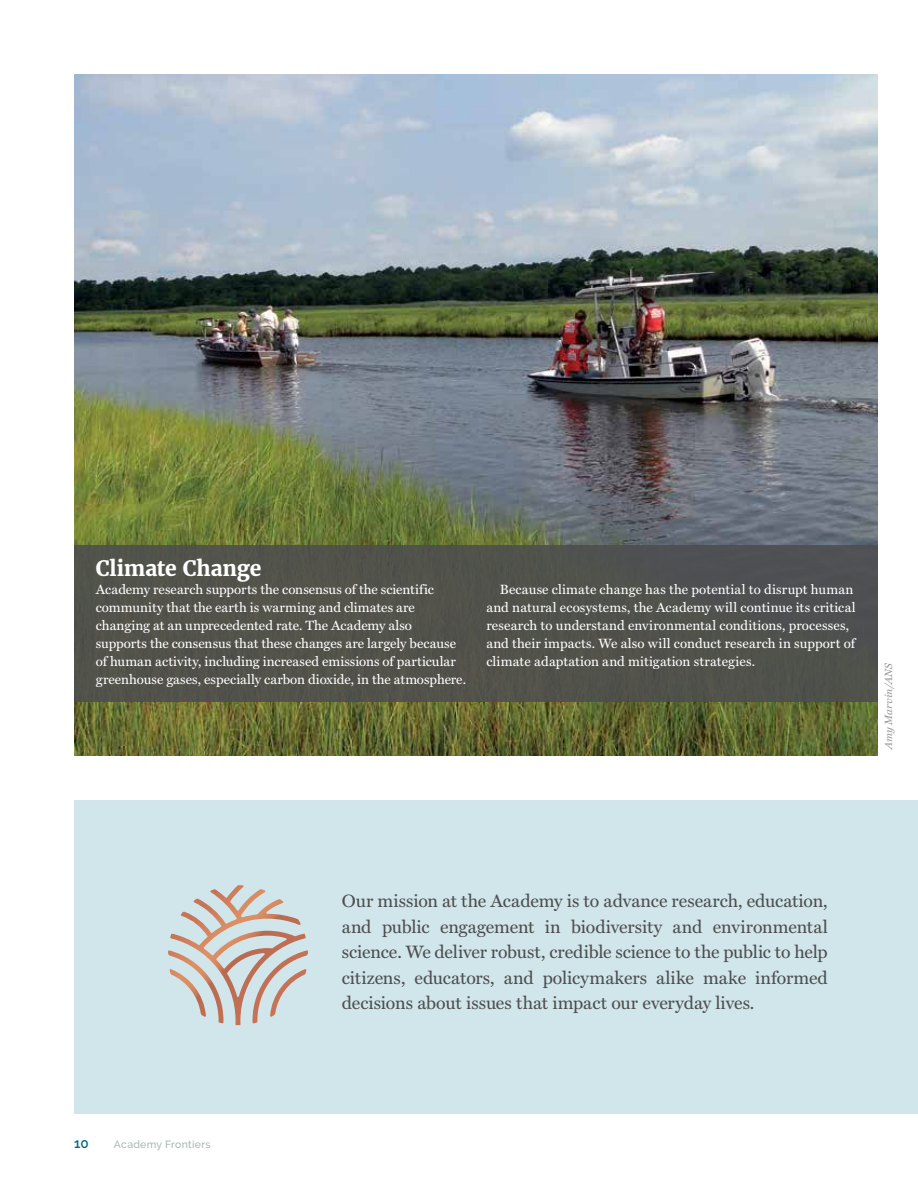
<style>
.page{position:relative;width:918px;height:1188px;background:#fff}
.page>*{position:absolute;margin:0;border:0;box-sizing:border-box;transform-origin:0 0}
.t1{font:700 21px "Merriweather";letter-spacing:-.005em;color:#fff}
.t2{font:18px/25.5px "Miller Text Roman";letter-spacing:-.005em;color:#4d4d4f;text-align:justify}
.t3{font:13.5px/18px "Miller Text Roman";letter-spacing:.005em;color:#fff}
.t4{font:600 13.5px "Raleway";color:#006d85}
.t5{font:500 10.5px "Raleway";letter-spacing:.025em;color:#a7b9b0}
.t6{font:italic 10.5px "Miller Text";letter-spacing:.015em;color:#919396}
</style>
<div class="page">
<div style="left:74px;top:801px;width:844px;height:313px;background:#d1e6ea"></div>
<img style="left:74px;top:74px;width:804px;height:682px">
<div style="left:74px;top:545px;width:804px;height:157px;background:#4d4d4f"></div>
<svg style="left:168px;top:885px;width:140px;height:140px"></svg>
<h1 class="t1" style="left:96px;top:555px;width:167px">Climate Change</h1>
<p class="t3" style="left:96px;top:580px;width:372px">Academy research supports the consensus of the scientific community that the earth is warming and climates are changing at an unprecedented rate. The Academy also supports the consensus that these changes are largely because of human activity, including increased emissions of particular greenhouse gases, especially carbon dioxide, in the atmosphere.</p>
<p class="t3" style="left:486px;top:580px;width:371px;text-indent:14px">Because climate change has the potential to disrupt human and natural ecosystems, the Academy will continue its critical research to understand environmental conditions, processes, and their impacts. We also will conduct research in support of climate adaptation and mitigation strategies.</p>
<p class="t6" style="left:882px;top:749px;width:88px;rotate:-90deg">Amy Marvin/ANS</p>
<p class="t4" style="left:74px;top:1135px;width:16px">10</p>
<p class="t5" style="left:114px;top:1138px;width:98px">Academy Frontiers</p>
<p class="t2" style="left:342px;top:888px;width:488px">Our mission at the Academy is to advance research, education, and public engagement in biodiversity and environmental science. We deliver robust, credible science to the public to help citizens, educators, and policymakers alike make informed decisions about issues that impact our everyday lives.</p>
</div>
